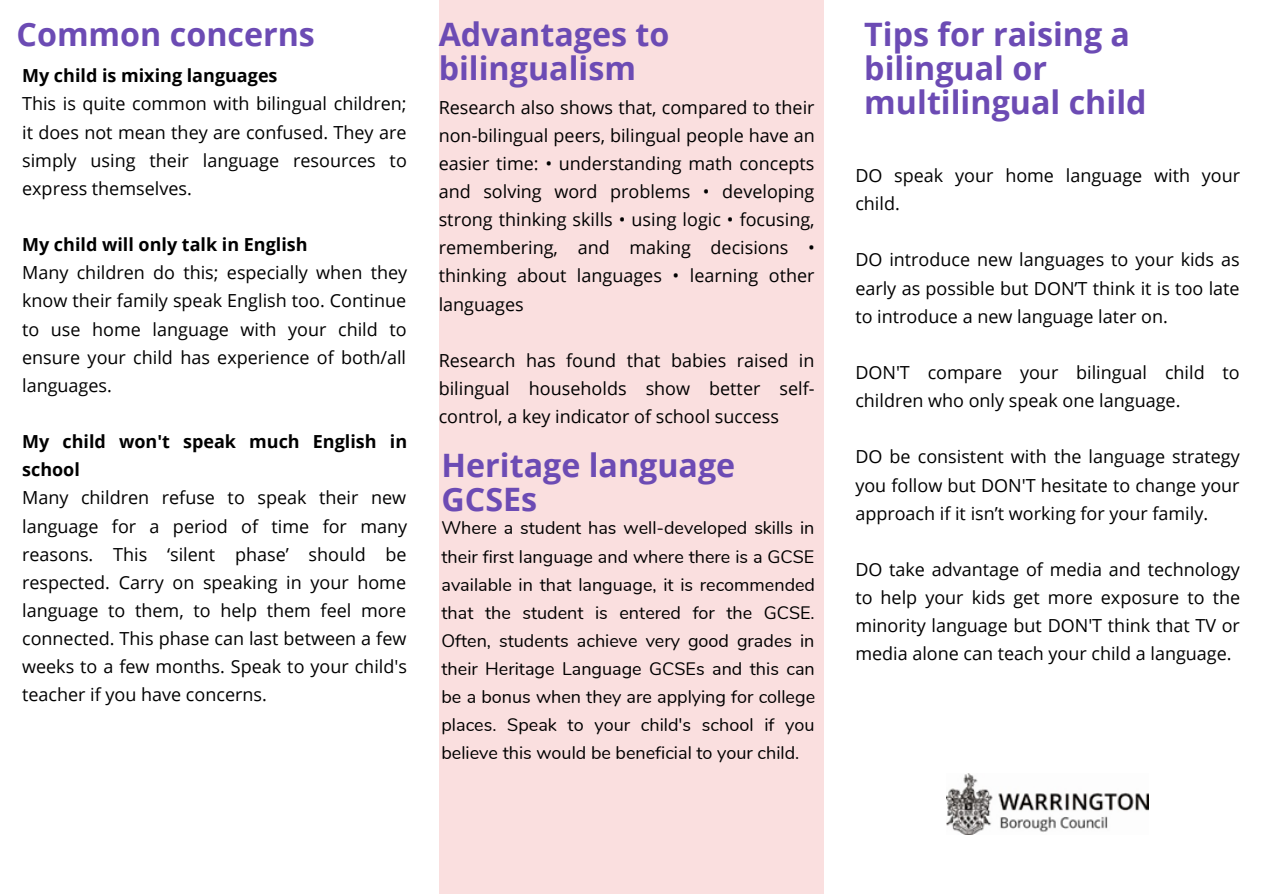
<style>
.page{position:relative;width:1263px;height:894px;background:#fff}
.page>*{position:absolute;margin:0;border:0;box-sizing:border-box;transform-origin:0 0}
.t1{font:700 32.25px/33.8px "Open Sans";color:#6c4bb4}
.t2{font:18px/28px "Open Sans";color:#000;text-align:justify}
.t3{font:18px/28px "Nunito";color:#000;text-align:justify}
.t4{font:700 18px/28px "Open Sans";color:#000}
</style>
<div class="page">
<div style="left:439px;top:0;width:385px;height:893px;background:#fadfdf"></div>
<img style="left:946px;top:773px;width:203px;height:61px">
<p class="t1" style="left:17px;top:17px;width:300px">Common concerns</p>
<p class="t4" style="left:22px;top:61px;width:257px">My child is mixing languages</p>
<p class="t2" style="left:22px;top:89px;width:386px">This is quite common with bilingual children; it does not mean they are confused. They are simply using their language resources to express themselves.</p>
<p class="t4" style="left:22px;top:230px;width:287px">My child will only talk in English</p>
<p class="t2" style="left:22px;top:258px;width:387px">Many children do this; especially when they know their family speak English too. Continue to use home language with your child to ensure your child has experience of both/all languages.</p>
<p class="t4" style="left:22px;top:427px;width:386px">My child won't speak much English in school</p>
<p class="t2" style="left:22px;top:483px;width:386px">Many children refuse to speak their new language for a period of time for many reasons. This ‘silent phase’ should be respected. Carry on speaking in your home language to them, to help them feel more connected. This phase can last between a few weeks to a few months. Speak to your child's teacher if you have concerns.</p>
<p class="t1" style="left:439px;top:17px;width:232px">Advantages to bilingualism</p>
<p class="t2" style="left:439px;top:92px;width:378px">Research also shows that, compared to their non-bilingual peers, bilingual people have an easier time: • understanding math concepts and solving word problems • developing strong thinking skills • using logic • focusing, remembering, and making decisions • thinking about languages • learning other languages</p>
<p class="t2" style="left:439px;top:346px;width:377px">Research has found that babies raised in bilingual households show better self&shy;control, a key indicator of school success</p>
<p class="t1" style="left:441px;top:447px;width:295px">Heritage language<br>GCSEs</p>
<p class="t3" style="left:441px;top:514px;width:375px">Where a student has well-developed skills in their first language and where there is a GCSE available in that language, it is recommended that the student is entered for the GCSE.<br>Often, students achieve very good grades in their Heritage Language GCSEs and this can be a bonus when they are applying for college places. Speak to your child's school if you believe this would be beneficial to your child.</p>
<p class="t1" style="left:864px;top:17px;width:284px">Tips for raising a bilingual or multilingual child</p>
<p class="t2" style="left:855px;top:161px;width:386px">DO speak your home language with your child.</p>
<p class="t2" style="left:855px;top:245px;width:386px">DO introduce new languages to your kids as early as possible but DON’T think it is too late to introduce a new language later on.</p>
<p class="t2" style="left:855px;top:358px;width:386px">DON'T compare your bilingual child to children who only speak one language.</p>
<p class="t2" style="left:855px;top:442px;width:386px">DO be consistent with the language strategy you follow but DON'T hesitate to change your approach if it isn’t working for your family.</p>
<p class="t2" style="left:855px;top:554px;width:386px">DO take advantage of media and technology to help your kids get more exposure to the minority language but DON'T think that TV or media alone can teach your child a language.</p>
</div>
